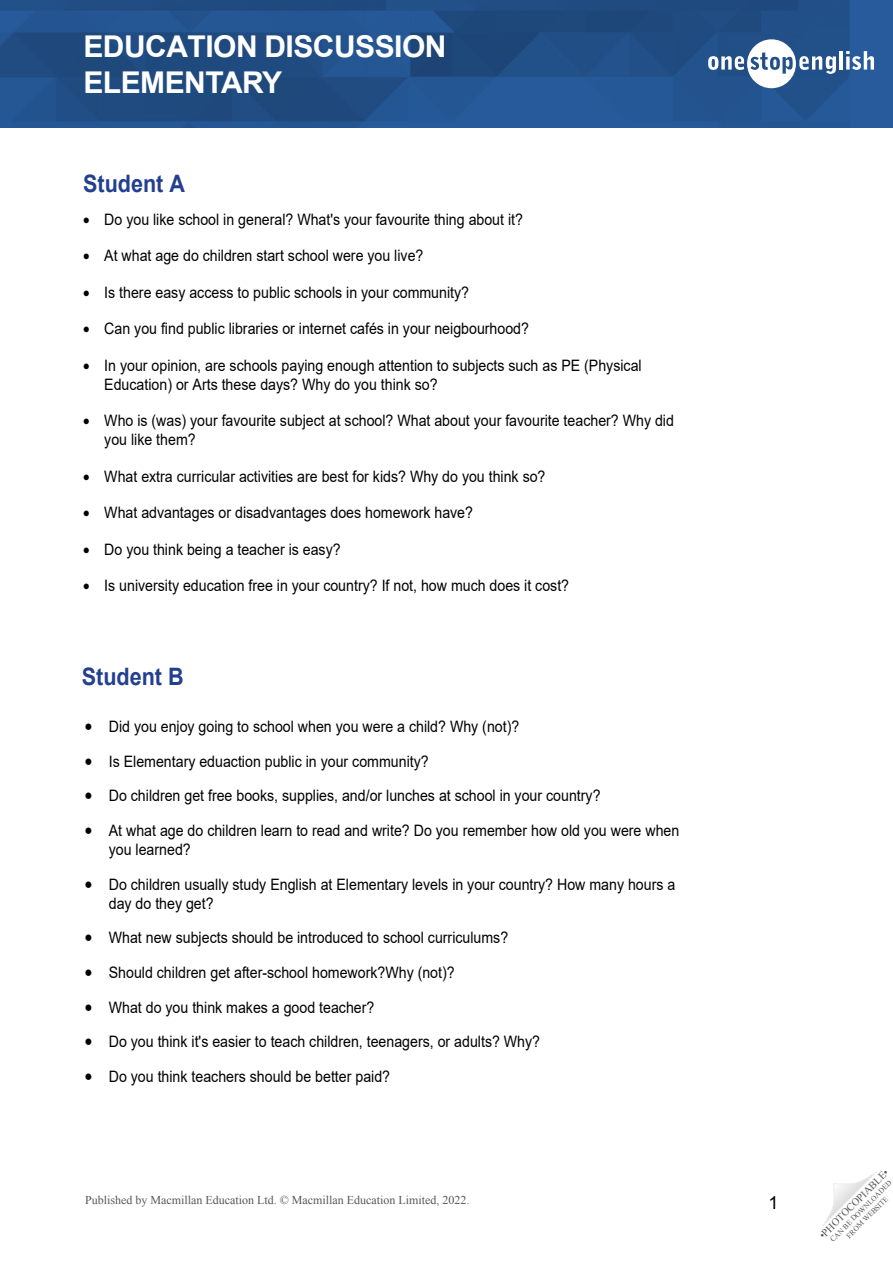
<style>
.page{position:relative;width:893px;height:1263px;background:#fff}
.page>*{position:absolute;margin:0;border:0;box-sizing:border-box;transform-origin:0 0}
.t1{font:700 30px/36px "Arial";letter-spacing:-.015em;color:#fff}
.t2{font:700 24px "Arial";color:#23408f;scale:.9 1}
.t3{font:18px "Arial";color:#000}
.t4{font:15.75px/18.9px "Arial";color:#000;scale:.9 1}
.t5{font:12px "Times New Roman";color:#575756}
.t6{font:10.5px "Times New Roman";color:#575756}
.t7{font:7.5px/9px "Times New Roman";color:#575756;text-align:center}
.s1{font-style:inherit}
</style>
<div class="page">
<svg style="left:822px;top:1171px;width:55px;height:55px"></svg>
<img style="left:0;top:0;width:893px;height:128px">
<svg style="left:708px;top:39px;width:128px;height:49px"></svg>
<hr style="left:839px;top:51px;width:4px;height:19px;background:#fff">
<svg style="left:846px;top:51px;width:28px;height:19px"></svg>
<h1 class="t1" style="left:83px;top:29px;width:365px">EDUCATION <span class="s1">DISCUSSION<br></span>ELEMENTARY</h1>
<h2 class="t2" style="left:83px;top:167px;width:115px">Student A</h2>
<p class="t4" style="left:83px;top:210px;width:490px">• Do you like school in general? What's your favourite thing about it?</p>
<p class="t4" style="left:83px;top:246px;width:379px">• At what age do children start school were you live?</p>
<p class="t4" style="left:83px;top:283px;width:430px">• Is there easy access to public schools in your community?</p>
<p class="t4" style="left:83px;top:319px;width:497px">• Can you find public libraries or internet cafés in your neigbourhood?</p>
<p class="t4" style="left:104px;top:356px;width:599px;text-indent:-21px">• In your opinion, are schools paying enough attention to subjects such as PE (Physical<br>Education) or Arts these days? Why do you think so?</p>
<p class="t4" style="left:104px;top:411px;width:634px;text-indent:-21px">• Who is (was) your favourite subject at school? What about your favourite teacher? Why did you like them?</p>
<p class="t4" style="left:83px;top:467px;width:515px">• What extra curricular activities are best for kids<span class="s1">?</span> Why do you think so?</p>
<p class="t4" style="left:83px;top:503px;width:435px">• What advantages or disadvantages does homework have?</p>
<p class="t4" style="left:83px;top:540px;width:287px">• Do you think being a teacher is easy?</p>
<p class="t4" style="left:83px;top:576px;width:541px">• Is university education free in your country? If not, how much does it cost?</p>
<h2 class="t2" style="left:82px;top:659px;width:115px">Student <span class="s1">B</span></h2>
<p class="t4" style="left:85px;top:717px;width:484px">• Did you enjoy going to school when you were a child? Why (not)?</p>
<p class="t4" style="left:85px;top:752px;width:384px">• Is Elementary eduaction public in your community?</p>
<p class="t4" style="left:85px;top:786px;width:574px">• Do children get free books, supplies, and/or lunches at school in your country<span class="s1">?</span></p>
<p class="t4" style="left:109px;top:821px;width:635px;text-indent:-24px">• At what age do children learn to read and write<span class="s1">?</span> Do you remember how old you were when you learned?</p>
<p class="t4" style="left:109px;top:874px;width:631px;text-indent:-24px">• Do children usually study English at Elementary levels in your country? How many hours a day do they get?</p>
<p class="t4" style="left:85px;top:928px;width:472px">• What new subjects should be introduced to school curriculums<span class="s1">?</span></p>
<p class="t4" style="left:85px;top:963px;width:412px">• Should children get after-school homework?Why (not)?</p>
<p class="t4" style="left:85px;top:997px;width:323px">• What do you think makes a good teacher?</p>
<p class="t4" style="left:85px;top:1032px;width:507px">• Do you think it's easier to teach children, teenagers, or adults? Why?</p>
<p class="t4" style="left:85px;top:1067px;width:341px">• Do you think teachers should be better paid?</p>
<p class="t5" style="left:85px;top:1192px;width:386px">Published by Macmillan Education Ltd. © Macmillan Education Limited, 2022.</p>
<p class="t3" style="left:769px;top:1191px;width:12px">1</p>
<p class="t6" style="left:816px;top:1232px;width:95px;rotate:-45deg">•PHOTOCOPIABLE•</p>
<p class="t7" style="left:828px;top:1237px;width:85px;rotate:-45deg">CAN BE DOWNLOADED<br>FROM WEBSITE</p>
</div>
